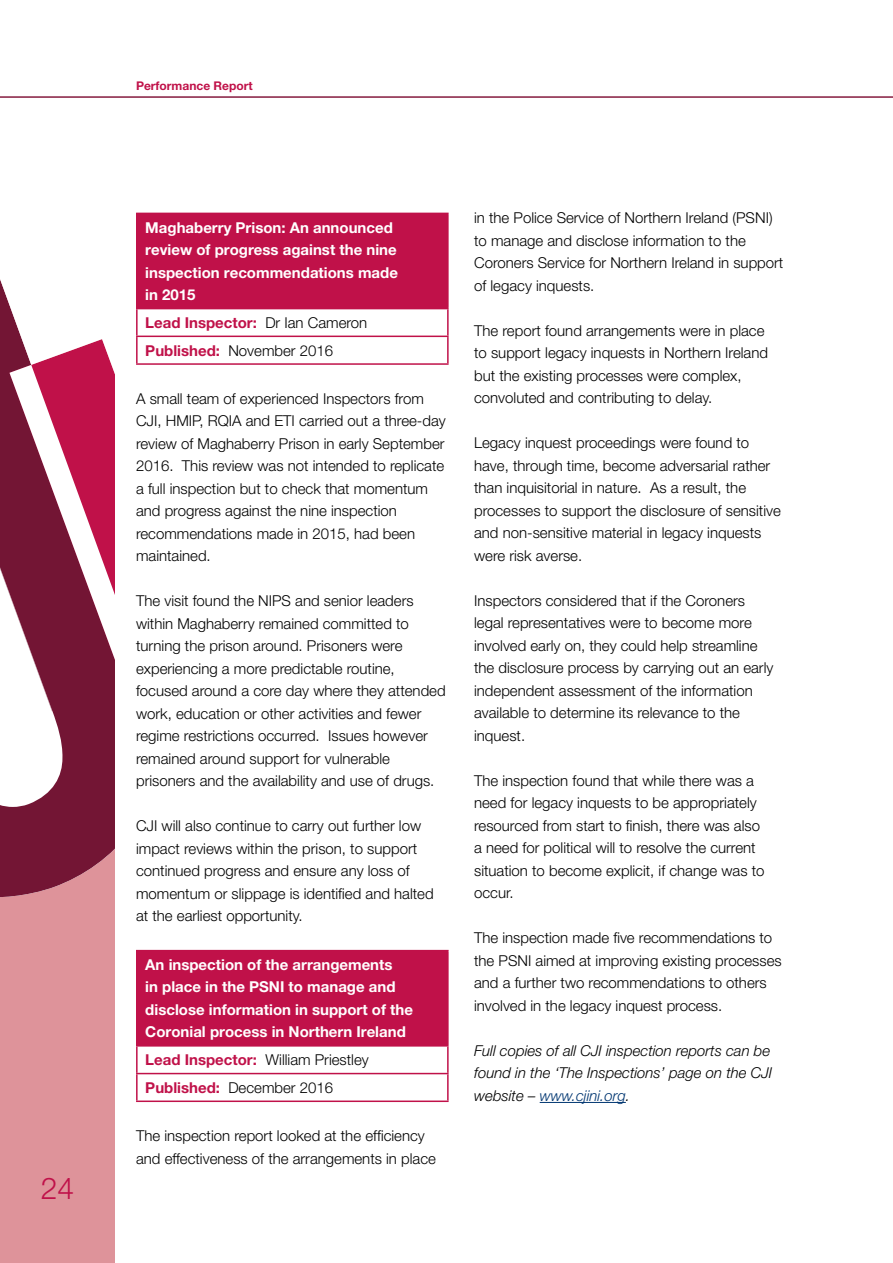
<style>
.page{position:relative;width:893px;height:1263px;background:#fff}
.page>*{position:absolute;margin:0;border:0;box-sizing:border-box;transform-origin:0 0}
.t1{font:300 30px "Helvetica Neue LT Std";color:#c01149}
._1_0_Body{font:300 15px/22.5px "Helvetica Neue LT Pro";color:#000}
._1_0_Body-2{font:700 15px/22.5px "Helvetica Neue LT Pro";color:#fff}
._1_0_Body-3{font:italic 300 15px/22.5px "Helvetica Neue LT Pro";color:#000}
._1_0_Body-4{font:700 15px "Helvetica Neue LT Pro";color:#c01149}
.t2{font:700 12px "Helvetica Neue LT Std";color:#c01149}
.s1{font-weight:300;color:#000}
.s2{font-weight:700;color:#c01149}
.s3{color:#003671}
</style>
<div class="page">
<div style="left:0;top:1049px;width:115px;height:214px;background:#de939a"></div>
<div style="left:0;top:897px;width:115px;height:152px;background:#de939a"></div>
<svg style="left:9px;top:775px;width:106px;height:255px;fill:#de939a"></svg>
<svg style="left:0;top:279px;width:115px;height:496px"></svg>
<hr style="left:0;top:96px;width:893px;height:2px;background:#851a3e">
<hr style="left:540px;top:1102px;width:86px;height:1px;background:#003671">
<div style="left:137px;top:213px;width:311px;height:96px;background:#c01149"></div>
<hr style="left:136px;top:214px;width:2px;height:94px;background:#c01149">
<hr style="left:136px;top:213px;width:313px;height:1px;background:#c01149">
<hr style="left:447px;top:214px;width:2px;height:94px;background:#c01149">
<hr style="left:136px;top:309px;width:2px;height:27px;background:#c01149">
<hr style="left:136px;top:337px;width:2px;height:26px;background:#c01149">
<hr style="left:136px;top:308px;width:313px;height:1px;background:#c01149">
<hr style="left:447px;top:309px;width:2px;height:27px;background:#c01149">
<hr style="left:447px;top:337px;width:2px;height:26px;background:#c01149">
<hr style="left:136px;top:336px;width:313px;height:1px;background:#c01149">
<hr style="left:136px;top:363px;width:313px;height:2px;background:#c01149">
<div style="left:137px;top:951px;width:311px;height:95px;background:#c01149"></div>
<hr style="left:136px;top:951px;width:2px;height:94px;background:#c01149">
<hr style="left:136px;top:950px;width:313px;height:1px;background:#c01149">
<hr style="left:447px;top:951px;width:2px;height:94px;background:#c01149">
<hr style="left:136px;top:1046px;width:2px;height:27px;background:#c01149">
<hr style="left:136px;top:1074px;width:2px;height:26px;background:#c01149">
<hr style="left:136px;top:1045px;width:313px;height:1px;background:#c01149">
<hr style="left:447px;top:1046px;width:2px;height:27px;background:#c01149">
<hr style="left:447px;top:1074px;width:2px;height:26px;background:#c01149">
<hr style="left:136px;top:1073px;width:313px;height:1px;background:#c01149">
<hr style="left:136px;top:1100px;width:313px;height:2px;background:#c01149">
<h1 class="t1" style="left:41px;top:1170px;width:35px">24</h1>
<p class="t2" style="left:136px;top:78px;width:118px">Performance Report</p>
<p class="_1_0_Body-2" style="left:145px;top:216px;width:254px">Maghaberry Prison: An announced review of progress against the nine inspection recommendations made in 2015</p>
<p class="_1_0_Body-4" style="left:145px;top:313px;width:223px">Lead Inspector: <span class="s1">Dr Ian Cameron</span></p>
<p class="_1_0_Body" style="left:145px;top:339px;width:189px"><span class="s2">Published:</span> November 2016</p>
<p class="_1_0_Body" style="left:136px;top:387px;width:311px">A small team of experienced Inspectors from CJI, HMIP, RQIA and ETI carried out a three-day review of Maghaberry Prison in early September 2016. This review was not intended to replicate a full inspection but to check that momentum and progress against the nine inspection recommendations made in 2015, had been maintained.</p>
<p class="_1_0_Body" style="left:136px;top:589px;width:311px">The visit found the NIPS and senior leaders within Maghaberry remained committed to turning the prison around. Prisoners were experiencing a more predictable routine, focused around a core day where they attended work, education or other activities and fewer regime restrictions occurred. Issues however remained around support for vulnerable prisoners and the availability and use of drugs.</p>
<p class="_1_0_Body" style="left:136px;top:814px;width:299px">CJI will also continue to carry out further low impact reviews within the prison, to support continued progress and ensure any loss of momentum or slippage is identified and halted at the earliest opportunity.</p>
<p class="_1_0_Body-2" style="left:145px;top:953px;width:269px">An inspection of the arrangements<br>in place in the PSNI to manage and disclose information in support of the Coronial process in Northern Ireland</p>
<p class="_1_0_Body" style="left:145px;top:1048px;width:225px"><span class="s2">Lead Inspector:</span> William Priestley</p>
<p class="_1_0_Body" style="left:145px;top:1076px;width:189px"><span class="s2">Published:</span> December 2016</p>
<p class="_1_0_Body" style="left:136px;top:1124px;width:301px">The inspection report looked at the efficiency and effectiveness of the arrangements in place</p>
<p class="_1_0_Body" style="left:474px;top:206px;width:311px">in the Police Service of Northern Ireland (PSNI) to manage and disclose information to the Coroners Service for Northern Ireland in support of legacy inquests.</p>
<p class="_1_0_Body" style="left:474px;top:319px;width:295px">The report found arrangements were in place to support legacy inquests in Northern Ireland but the existing processes were complex, convoluted and contributing to delay.</p>
<p class="_1_0_Body" style="left:474px;top:431px;width:308px">Legacy inquest proceedings were found to have, through time, become adversarial rather than inquisitorial in nature. As a result, the processes to support the disclosure of sensitive and non-sensitive material in legacy inquests were risk averse.</p>
<p class="_1_0_Body" style="left:474px;top:589px;width:301px">Inspectors considered that if the Coroners legal representatives were to become more involved early on, they could help streamline the disclosure process by carrying out an early independent assessment of the information available to determine its relevance to the inquest.</p>
<p class="_1_0_Body" style="left:474px;top:769px;width:292px">The inspection found that while there was a need for legacy inquests to be appropriately resourced from start to finish, there was also a need for political will to resolve the current situation to become explicit, if change was to occur.</p>
<p class="_1_0_Body" style="left:474px;top:926px;width:309px">The inspection made five recommendations to the PSNI aimed at improving existing processes and a further two recommendations to others involved in the legacy inquest process.</p>
<p class="_1_0_Body-3" style="left:474px;top:1039px;width:300px">Full copies of all CJI inspection reports can be found in the ‘The Inspections’ page on the CJI website – <span class="s3">www.cjini.org</span>.</p>
</div>
